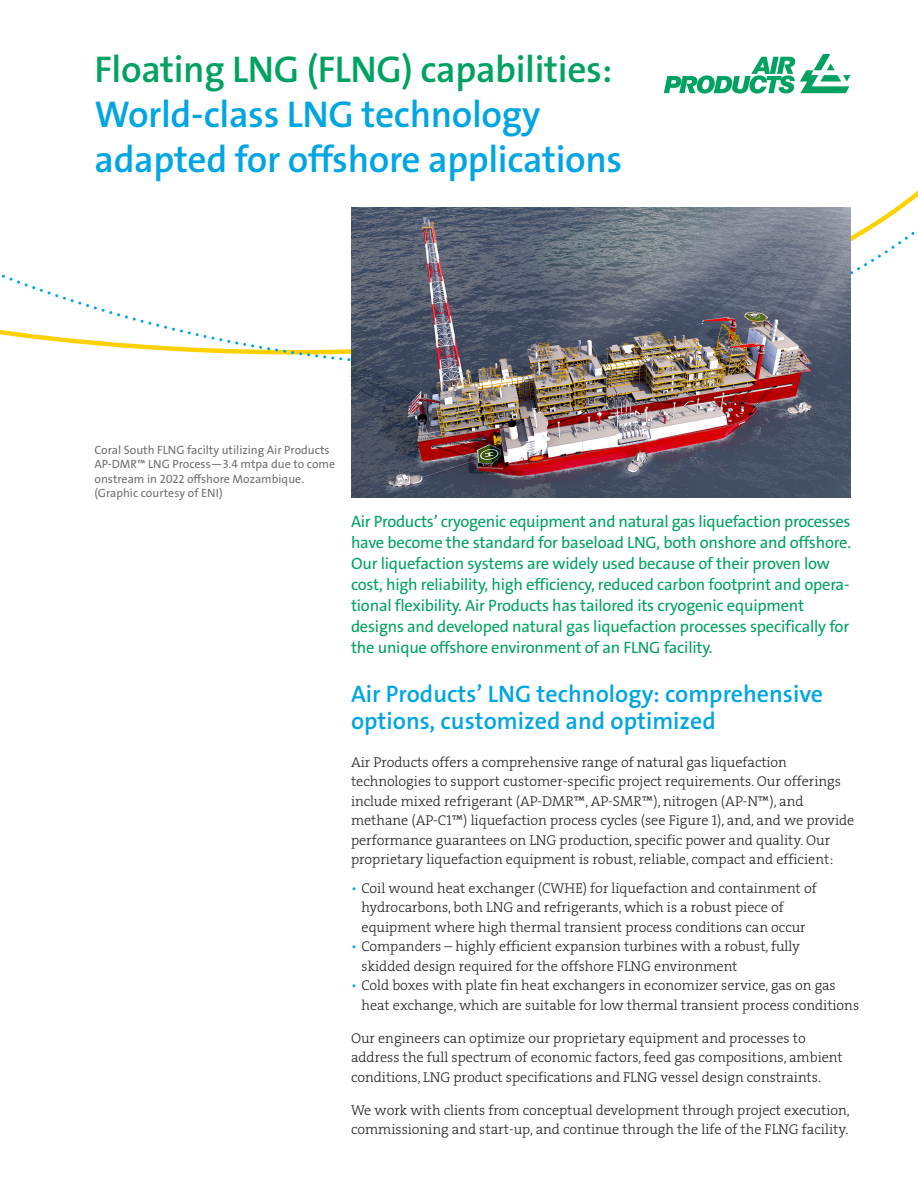
<style>
.page{position:relative;width:918px;height:1188px;background:#fff}
.page>*{position:absolute;margin:0;border:0;box-sizing:border-box;transform-origin:0 0}
.Main_subhead{font:600 37.5px/45px "The Sans LF";letter-spacing:-.01em;color:#00a5e3}
.Main_headline{font:600 37.5px "The Sans LF";letter-spacing:-.01em;color:#00a261}
.Subhead_level_1{font:600 24px/27px "The Sans LF";color:#00a5e3}
.Intro_body_copy{font:16.5px/21px "The Sans LF";letter-spacing:-.015em;color:#00a261}
.Body_copy{font:14.25px/19.5px "The Serif LP3 Lig";color:#231f20}
.t1{font:12px/14.4px "The Sans LF";color:#717074}
.s1{color:#00a5e3}
</style>
<div class="page">
<svg style="left:0;top:215px;width:915px;height:152px"></svg>
<svg style="left:664px;top:54px;width:186px;height:40px"></svg>
<img style="left:351px;top:207px;width:499px;height:290px">
<p class="Main_headline" style="left:94px;top:45px;width:520px">Floating LNG (FLNG) capabilities:</p>
<p class="Main_subhead" style="left:94px;top:92px;width:529px">World-class LNG technology adapted for offshore applications</p>
<p class="t1" style="left:94px;top:443px;width:242px">Coral South FLNG facilty utilizing Air Products AP-DMR™ LNG Process—3.4 mtpa due to come onstream in 2022 offshore Mozambique. (Graphic courtesy of ENI)</p>
<p class="Intro_body_copy" style="left:351px;top:511px;width:502px">Air Products’ cryogenic equipment and natural gas liquefaction processes have become the standard for baseload LNG, both onshore and offshore.<br>Our liquefaction systems are widely used because of their proven low cost, high reliability, high efficiency, reduced carbon footprint and opera&shy;tional flexibility. Air Products has tailored its cryogenic equipment designs and developed natural gas liquefaction processes specifically for the unique offshore environment of an FLNG facility.</p>
<p class="Subhead_level_1" style="left:351px;top:681px;width:474px">Air Products’ LNG technology: comprehensive options, customized and optimized</p>
<p class="Body_copy" style="left:351px;top:752px;width:505px">Air Products offers a comprehensive range of natural gas liquefaction technologies to support customer-specific project requirements. Our offerings include mixed refrigerant (AP-DMR™, AP-SMR™), nitrogen (AP-N™), and methane (AP-C1™) liquefaction process cycles (see Figure 1), and, and we provide performance guarantees on LNG production, specific power and quality. Our proprietary liquefaction equipment is robust, reliable, compact and efficient:</p>
<p class="Body_copy" style="left:362px;top:878px;width:457px;text-indent:-11px"><span class="s1">•</span> Coil wound heat exchanger (CWHE) for liquefaction and containment of hydrocarbons, both LNG and refrigerants, which is a robust piece of equipment where high thermal transient process conditions can occur</p>
<p class="Body_copy" style="left:362px;top:937px;width:440px;text-indent:-11px"><span class="s1">•</span> Companders – highly efficient expansion turbines with a robust, fully skidded design required for the offshore FLNG environment</p>
<p class="Body_copy" style="left:362px;top:976px;width:499px;text-indent:-11px"><span class="s1">•</span> Cold boxes with plate fin heat exchangers in economizer service, gas on gas heat exchange, which are suitable for low thermal transient process conditions</p>
<p class="Body_copy" style="left:351px;top:1028px;width:493px">Our engineers can optimize our proprietary equipment and processes to address the full spectrum of economic factors, feed gas compositions, ambient conditions, LNG product specifications and FLNG vessel design constraints.</p>
<p class="Body_copy" style="left:351px;top:1100px;width:500px">We work with clients from conceptual development through project execution, commissioning and start-up, and continue through the life of the FLNG facility.</p>
</div>
